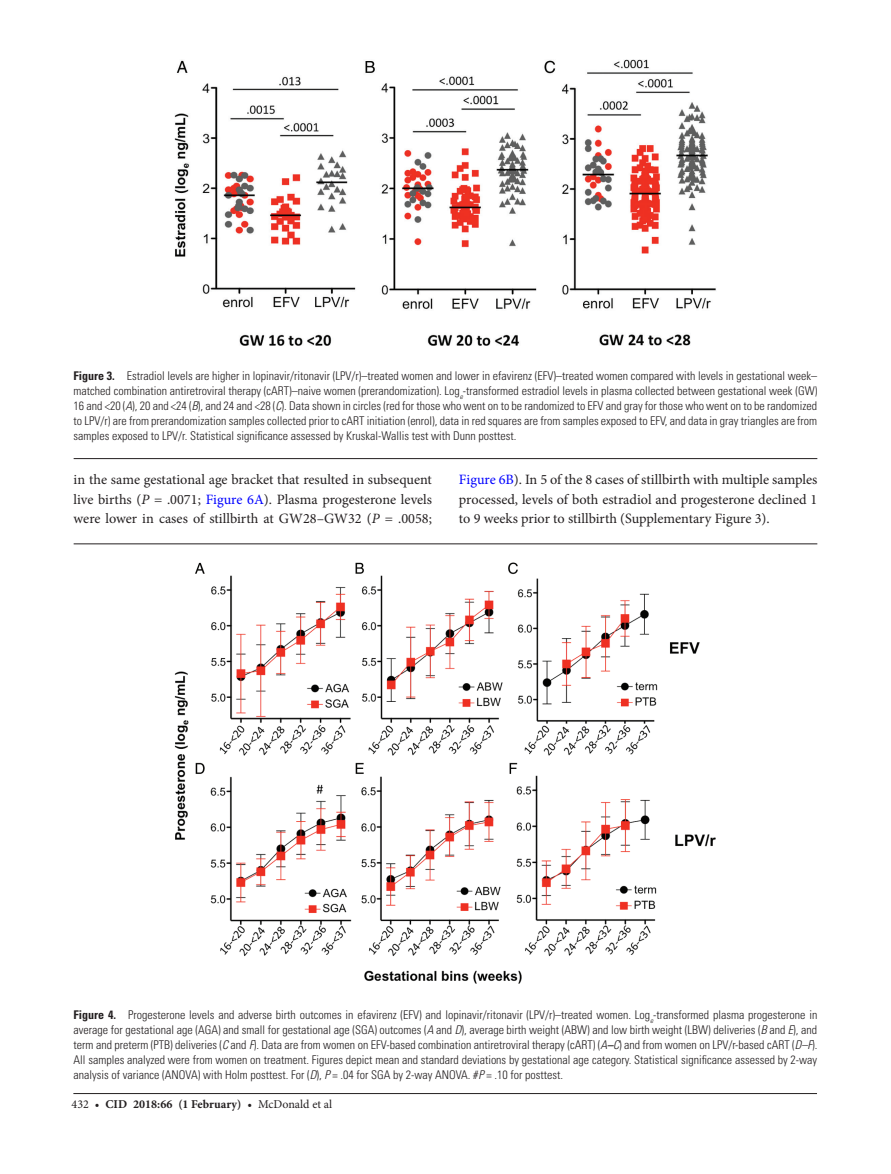
<style>
.page{position:relative;width:891px;height:1174px;background:#fff}
.page>*{position:absolute;margin:0;border:0;box-sizing:border-box;transform-origin:0 0}
.t1{font:14.25px/19.5px "Minion Pro";color:#231f20;text-align:justify}
.t2{font:300 condensed 12px/15px "Univers LT Std";color:#231f20;text-align:justify}
.t3{font:700 12px "Minion Pro";color:#231f20}
.s1{font-weight:700}
.s2{font-style:italic}
.s3{color:#00f}
.s4{font-weight:700;font-style:italic}
.s5{font-weight:400}
</style>
<div class="page">
<hr style="left:73px;top:1093px;width:744px;height:1px;background:#231f20">
<hr style="left:74px;top:458px;width:743px;height:1px;background:#231f20">
<img style="left:175px;top:59px;width:541px;height:287px">
<hr style="left:74px;top:543px;width:743px;height:1px;background:#231f20">
<img style="left:174px;top:562px;width:542px;height:422px">
<p class="t2" style="left:74px;top:368px;width:745px"><span class="s1">Figure 3.</span> Estradiol levels are higher in lopinavir/ritonavir (LPV/r)–treated women and lower in efavirenz (EFV)–treated women compared with levels in gestational week– matched combination antiretroviral therapy (cART)–naive women (prerandomization). Log<sub>e</sub>-transformed estradiol levels in plasma collected between gestational week (GW)<br>16 and &lt;20 (<span class="s2">A</span>), 20 and &lt;24 (<span class="s2">B</span>), and 24 and &lt;28 (<span class="s2">C</span>). Data shown in circles (red for those who went on to be randomized to EFV and gray for those who went on to be randomized to LPV/r) are from prerandomization samples collected prior to cART initiation (enrol), data in red squares are from samples exposed to EFV, and data in gray triangles are from samples exposed to LPV/r. Statistical significance assessed by Kruskal-Wallis test with Dunn posttest.</p>
<p class="t1" style="left:74px;top:470px;width:360px">in the same gestational age bracket that resulted in subsequent live births (<span class="s2">P</span> = .0071; <span class="s3">Figure 6A</span>). Plasma progesterone levels were lower in cases of stillbirth at GW28–GW32 (<span class="s2">P</span> = .0058;</p>
<p class="t1" style="left:459px;top:470px;width:360px"><span class="s3">Figure 6B</span>). In 5 of the 8 cases of stillbirth with multiple samples processed, levels of both estradiol and progesterone declined 1 to 9 weeks prior to stillbirth (Supplementary Figure 3).</p>
<p class="t2" style="left:74px;top:1007px;width:745px"><span class="s1">Figure 4.</span> Progesterone levels and adverse birth outcomes in efavirenz (EFV) and lopinavir/ritonavir (LPV/r)–treated women. Log<sub>e</sub>-transformed plasma progesterone in average for gestational age (AGA) and small for gestational age (SGA) outcomes (<span class="s2">A</span> and <span class="s2">D</span>), average birth weight (ABW) and low birth weight (LBW) deliveries (<span class="s2">B</span> and <span class="s2">E</span>), and term and preterm (PTB) deliveries (<span class="s2">C</span> and <span class="s2">F</span>). Data are from women on EFV-based combination antiretroviral therapy (cART) (<span class="s2">A</span><span class="s4">–</span><span class="s2">C</span>) and from women on LPV/r-based cART (<span class="s2">D–F</span>).<br>All samples analyzed were from women on treatment. Figures depict mean and standard deviations by gestational age category. Statistical significance assessed by 2-way analysis of variance (ANOVA) with Holm posttest. For (<span class="s2">D</span>), <span class="s2">P</span> = .04 for SGA by 2-way ANOVA. #<span class="s2">P</span> = .10 for posttest.</p>
<p class="t3" style="left:72px;top:1095px;width:262px"><span class="s5">432 •</span> CID 2018:66 (1 February) <span class="s5">• McDonald et al</span></p>
</div>
